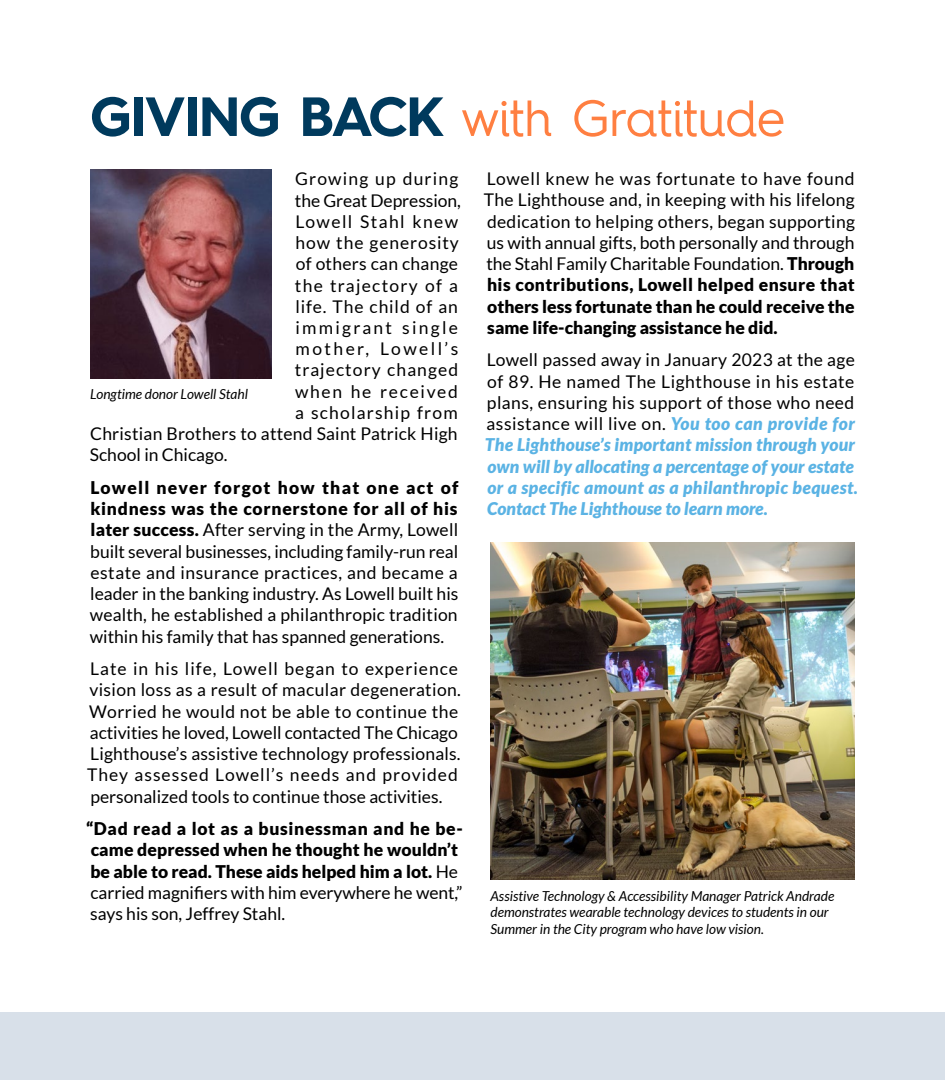
<style>
.page{position:relative;width:945px;height:1080px;background:#fff}
.page>*{position:absolute;margin:0;border:0;box-sizing:border-box;transform-origin:0 0}
.t1{font:50.88px "Hurme Geometric Sans 4";letter-spacing:-.01em;color:#ff7f41}
.MAIN_P{font:17.5px/21.2px "Lato";letter-spacing:.015em;color:#000;text-align:justify}
.MAIN_P-2{font:italic 900 17.5px/21.2px "Lato";letter-spacing:.01em;color:#5bb3e4}
.MAIN_P-3{font:900 17.5px/21.2px "Lato";letter-spacing:.005em;color:#000}
.MAIN_P-4{font:17.5px "Lato";letter-spacing:.05em;color:#000}
.MAIN_P-5{font:17.5px "Lato";letter-spacing:-.005em;color:#000}
.MAIN_P-6{font:17.5px "Lato";letter-spacing:.06em;color:#000}
.MAIN_P-7{font:17.5px "Lato";letter-spacing:.075em;color:#000}
.MAIN_P-8{font:17.5px "Lato";letter-spacing:.07em;color:#000}
.MAIN_P-9{font:17.5px "Lato";letter-spacing:.065em;color:#000}
.MAIN_P-10{font:17.5px "Lato";letter-spacing:.08em;color:#000}
.MAIN_P-11{font:17.5px "Lato";letter-spacing:.13em;color:#000}
.MAIN_P-12{font:17.5px "Lato";letter-spacing:.14em;color:#000}
.MAIN_P-13{font:17.5px "Lato";letter-spacing:.1em;color:#000}
.t2{font:italic 13.75px/16.5px "Lato";color:#000}
.s1{font-weight:700;font-size:55.38px;color:#003a5d}
.s2{font-weight:900}
.s3{font-weight:400}
.s4{font-weight:400;font-style:normal;color:#000}
</style>
<div class="page">
<img style="left:90px;top:170px;width:182px;height:208px">
<div style="left:0;top:1012px;width:945px;height:68px;background:#d8e0e9"></div>
<img style="left:490px;top:543px;width:365px;height:336px">
<p class="t1" style="left:90px;top:82px;width:697px"><span class="s1">GIVING BACK</span> with Gratitude</p>
<p class="MAIN_P-9" style="left:295px;top:169px;width:165px">Growing up during</p>
<p class="MAIN_P-5" style="left:295px;top:190px;width:167px">the Great Depression,</p>
<p class="MAIN_P-10" style="left:295px;top:212px;width:164px">Lowell Stahl knew</p>
<p class="MAIN_P-4" style="left:296px;top:233px;width:165px">how the generosity</p>
<p class="MAIN_P" style="left:296px;top:253px;width:164px">of others can change</p>
<p class="MAIN_P-7" style="left:295px;top:275px;width:165px">the trajectory of a</p>
<p class="MAIN_P-4" style="left:295px;top:297px;width:164px">life. The child of an</p>
<p class="MAIN_P-11" style="left:295px;top:318px;width:164px">immigrant single</p>
<p class="MAIN_P-12" style="left:296px;top:339px;width:164px">mother, Lowell’s</p>
<p class="MAIN_P-6" style="left:295px;top:360px;width:165px">trajectory changed</p>
<p class="MAIN_P-13" style="left:295px;top:382px;width:164px">when he received</p>
<p class="MAIN_P-8" style="left:295px;top:403px;width:164px">a scholarship from</p>
<p class="MAIN_P" style="left:90px;top:423px;width:369px">Christian Brothers to attend Saint Patrick High</p>
<p class="MAIN_P" style="left:90px;top:444px;width:139px">School in Chicago.</p>
<p class="MAIN_P" style="left:90px;top:477px;width:370px"><span class="s2">Lowell never forgot how that one act of kindness was the cornerstone for all of his later success.</span> After serving in the Army, Lowell built several businesses, including family-run real estate and insurance practices, and became a leader in the banking industry. As Lowell built his wealth, he established a philanthropic tradition within his family that has spanned generations.</p>
<p class="MAIN_P" style="left:87px;top:658px;width:375px;text-align:left">Late in his life, Lowell began to experience vision loss as a result of macular degeneration.<br>Worried he would not be able to continue the activities he loved, Lowell contacted The Chicago Lighthouse’s assistive technology professionals.<br>They assessed Lowell’s needs and provided personalized tools to continue those activities.</p>
<p class="MAIN_P-3" style="left:86px;top:818px;width:378px">“Dad read a lot as a businessman and he be&shy;came depressed when he thought he wouldn’t be able to read. These aids helped him a lot. <span class="s3">He carried magnifiers with him everywhere he went,” says his son, Jeffrey Stahl.</span></p>
<p class="MAIN_P" style="left:484px;top:168px;width:373px">Lowell knew he was fortunate to have found The Lighthouse and, in keeping with his lifelong dedication to helping others, began supporting us with annual gifts, both personally and through the Stahl Family Charitable Foundation. <span class="s2">Through his contributions, Lowell helped ensure that others less fortunate than he could receive the same life-changing assistance he did.</span></p>
<p class="MAIN_P-2" style="left:485px;top:350px;width:374px"><span class="s4">Lowell passed away in January 2023 at the age of 89. He named The Lighthouse in his estate plans, ensuring his support of those who need assistance will live on.</span> You too can provide for The Lighthouse’s important mission through your own will by allocating a percentage of your estate or a specific amount as a philanthropic bequest.<br>Contact The Lighthouse to learn more.</p>
<p class="t2" style="left:90px;top:386px;width:160px">Longtime donor Lowell Stahl</p>
<p class="t2" style="left:490px;top:888px;width:345px">Assistive Technology &amp; Accessibility Manager Patrick Andrade demonstrates wearable technology devices to students in our<br>Summer in the City program who have low vision.</p>
</div>
